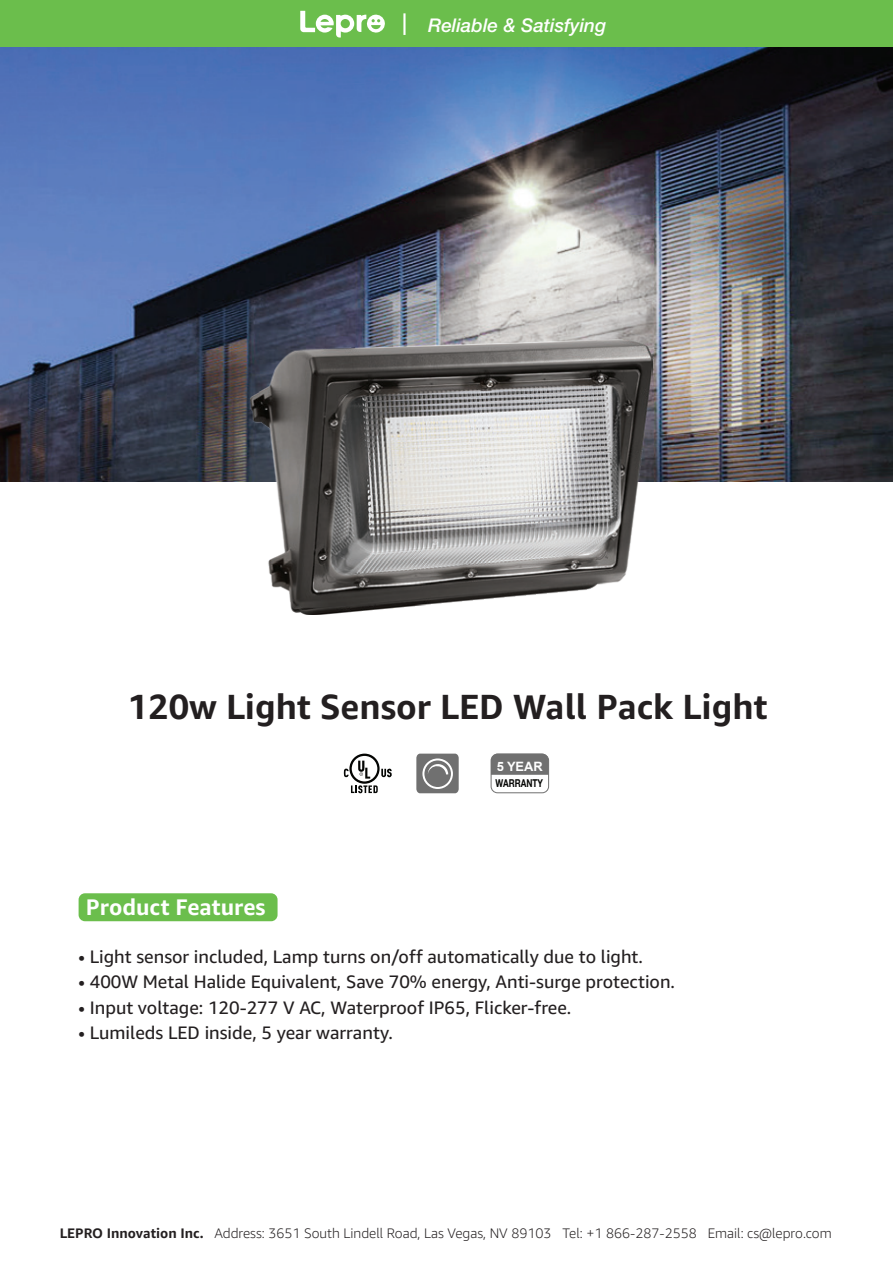
<style>
.page{position:relative;width:893px;height:1263px;background:#fff}
.page>*{position:absolute;margin:0;border:0;box-sizing:border-box;transform-origin:0 0}
.t1{font:700 34.8px "Amazon Ember";color:#231f20}
.t2{font:700 22.5px "Amazon Ember";color:#fff}
.t3{font:italic 500 18.9px "Helvetica Neue LT Pro";color:#fff}
.t4{font:18px "Amazon Ember";color:#231f20}
.t5{font:300 13.8px "Amazon Ember";color:#231f20}
.t6{font:700 12.9px "Arial";color:#fff}
.t7{font:700 10.95px "Helvetica Neue";color:#040503;scale:.76 1}
.s1{font-weight:700}
</style>
<div class="page">
<div style="left:79px;top:893px;width:199px;height:28px;background:#6bbe4c;border-radius:6px"></div>
<img style="left:0;top:47px;width:893px;height:434px">
<div style="left:0;top:0;width:893px;height:47px;background:#6bbe4c"></div>
<img style="left:251px;top:339px;width:402px;height:276px">
<hr style="left:403px;top:13px;width:3px;height:22px;background:#fff">
<svg style="left:300px;top:11px;width:85px;height:27px"></svg>
<svg style="left:416px;top:754px;width:43px;height:39px;background:#868686"></svg>
<svg style="left:344px;top:754px;width:48px;height:40px"></svg>
<svg style="left:491px;top:754px;width:58px;height:21px"></svg>
<div style="left:491px;top:754px;width:58px;height:39px;border:1px solid #707070;border-radius:6px"></div>
<p class="t3" style="left:428px;top:14px;width:180px">Reliable &amp; Satisfying</p>
<h1 class="t1" style="left:128px;top:684px;width:641px">120w Light Sensor LED Wall Pack Light</h1>
<p class="t6" style="left:496px;top:757px;width:48px">5 YEAR</p>
<p class="t7" style="left:496px;top:777px;width:64px">WARRANTY</p>
<p class="t2" style="left:86px;top:893px;width:181px">Product Features</p>
<p class="t4" style="left:79px;top:945px;width:566px">• Light sensor included, Lamp turns on/off automatically due to light.</p>
<p class="t4" style="left:79px;top:970px;width:598px">• 400W Metal Halide Equivalent, Save 70% energy, Anti-surge protection.</p>
<p class="t4" style="left:79px;top:996px;width:494px">• Input voltage: 120-277 V AC, Waterproof IP65, Flicker-free.</p>
<p class="t4" style="left:79px;top:1021px;width:316px">• Lumileds LED inside, 5 year warranty.</p>
<p class="t5" style="left:60px;top:1225px;width:773px"><span class="s1">LEPRO Innovation Inc.</span> Address: 3651 South Lindell Road, Las Vegas, NV 89103 Tel: +1 866-287-2558 Email: cs@lepro.com</p>
</div>
